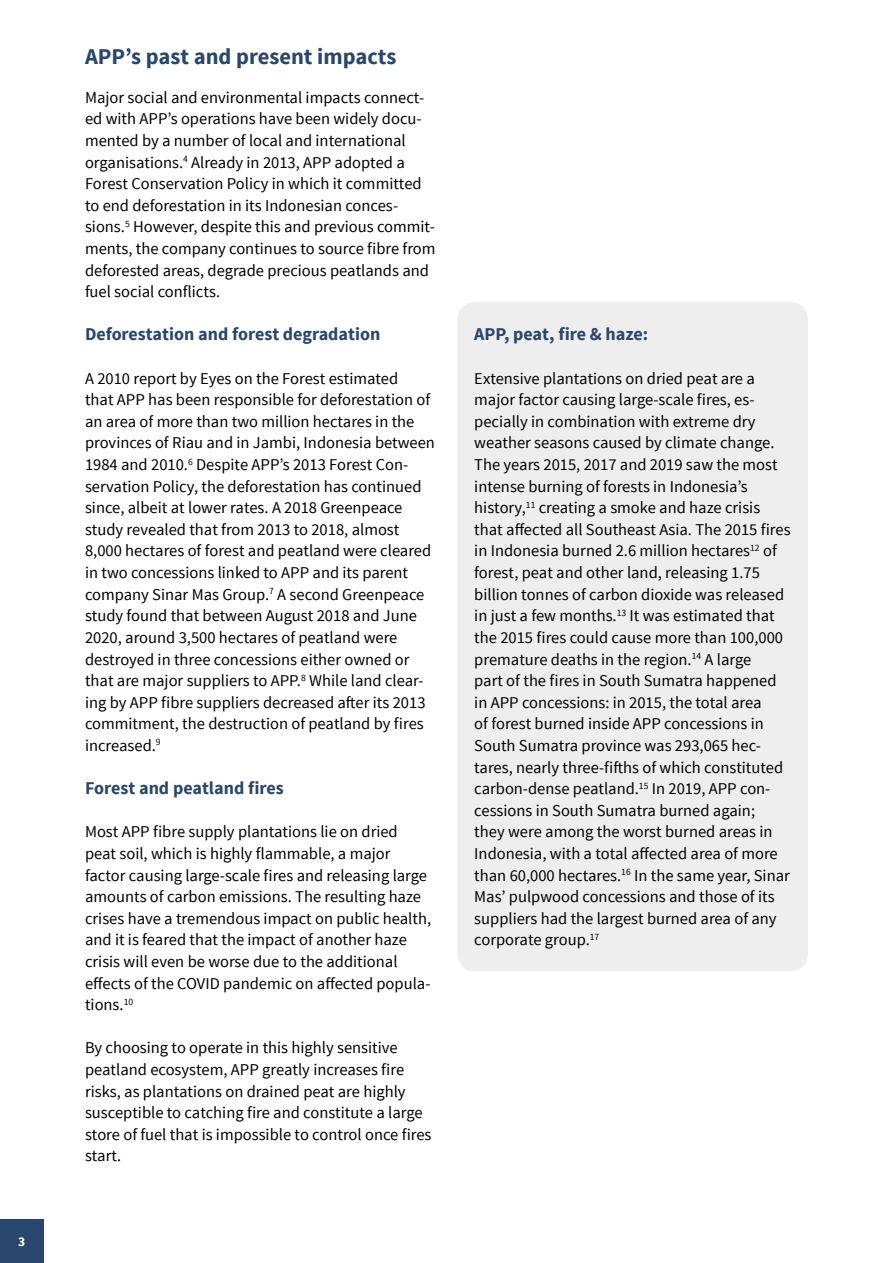
<style>
.page{position:relative;width:893px;height:1263px;background:#fff}
.page>*{position:absolute;margin:0;border:0;box-sizing:border-box;transform-origin:0 0}
.t1{font:700 22.5px "Source Sans Pro";color:#28466e}
.t2{font:700 18px "Source Sans Pro";color:#28466e}
.t3{font:16.5px/21.6px "Source Sans Pro";color:#000}
.t4{font:700 13.5px "Source Sans Pro";color:#fff}
</style>
<div class="page">
<div style="left:0;top:1219px;width:44px;height:44px;background:#28466e"></div>
<div style="left:457px;top:302px;width:351px;height:669px;background:#eee;border-radius:18px"></div>
<p class="t4" style="left:18px;top:1233px;width:9px">3</p>
<h1 class="t1" style="left:85px;top:42px;width:313px">APP’s past and present impacts</h1>
<p class="t3" style="left:85px;top:87px;width:352px">Major social and environmental impacts connect&shy;ed with APP’s operations have been widely docu&shy;mented by a number of local and international organisations.<sup>4</sup> Already in 2013, APP adopted a Forest Conservation Policy in which it committed to end deforestation in its Indonesian conces&shy;sions.<sup>5</sup> However, despite this and previous commit&shy;ments, the company continues to source fibre from deforested areas, degrade precious peatlands and fuel social conflicts.</p>
<p class="t2" style="left:85px;top:323px;width:297px">Deforestation and forest degradation</p>
<p class="t3" style="left:85px;top:368px;width:351px">A 2010 report by Eyes on the Forest estimated<br>that APP has been responsible for deforestation of an area of more than two million hectares in the provinces of Riau and in Jambi, Indonesia between 1984 and 2010.<sup>6</sup> Despite APP’s 2013 Forest Con&shy;servation Policy, the deforestation has continued since, albeit at lower rates. A 2018 Greenpeace study revealed that from 2013 to 2018, almost 8,000 hectares of forest and peatland were cleared in two concessions linked to APP and its parent company Sinar Mas Group.<sup>7</sup> A second Greenpeace study found that between August 2018 and June 2020, around 3,500 hectares of peatland were destroyed in three concessions either owned or that are major suppliers to APP.<sup>8</sup> While land clear&shy;ing by APP fibre suppliers decreased after its 2013 commitment, the destruction of peatland by fires increased.<sup>9</sup></p>
<p class="t2" style="left:85px;top:776px;width:200px">Forest and peatland fires</p>
<p class="t3" style="left:85px;top:821px;width:348px">Most APP fibre supply plantations lie on dried peat soil, which is highly flammable, a major factor causing large-scale fires and releasing large amounts of carbon emissions. The resulting haze crises have a tremendous impact on public health, and it is feared that the impact of another haze crisis will even be worse due to the additional effects of the COVID pandemic on affected popula&shy;tions.<sup>10</sup></p>
<p class="t3" style="left:85px;top:1037px;width:348px">By choosing to operate in this highly sensitive peatland ecosystem, APP greatly increases fire risks, as plantations on drained peat are highly susceptible to catching fire and constitute a large store of fuel that is impossible to control once fires start.</p>
<p class="t2" style="left:474px;top:323px;width:176px">APP, peat, fire &amp; haze:</p>
<p class="t3" style="left:474px;top:368px;width:318px">Extensive plantations on dried peat are a major factor causing large-scale fires, es&shy;pecially in combination with extreme dry weather seasons caused by climate change.<br>The years 2015, 2017 and 2019 saw the most intense burning of forests in Indonesia’s history,<sup>11</sup> creating a smoke and haze crisis that affected all Southeast Asia. The 2015 fires in Indonesia burned 2.6 million hectares<sup>12</sup> of forest, peat and other land, releasing 1.75 billion tonnes of carbon dioxide was released in just a few months.<sup>13</sup> It was estimated that the 2015 fires could cause more than 100,000 premature deaths in the region.<sup>14</sup> A large<br>part of the fires in South Sumatra happened in APP concessions: in 2015, the total area<br>of forest burned inside APP concessions in South Sumatra province was 293,065 hec&shy;tares, nearly three-fifths of which constituted carbon-dense peatland.<sup>15</sup> In 2019, APP con&shy;cessions in South Sumatra burned again;<br>they were among the worst burned areas in Indonesia, with a total affected area of more than 60,000 hectares.<sup>16</sup> In the same year, Sinar Mas’ pulpwood concessions and those of its suppliers had the largest burned area of any corporate group.<sup>17</sup></p>
</div>
